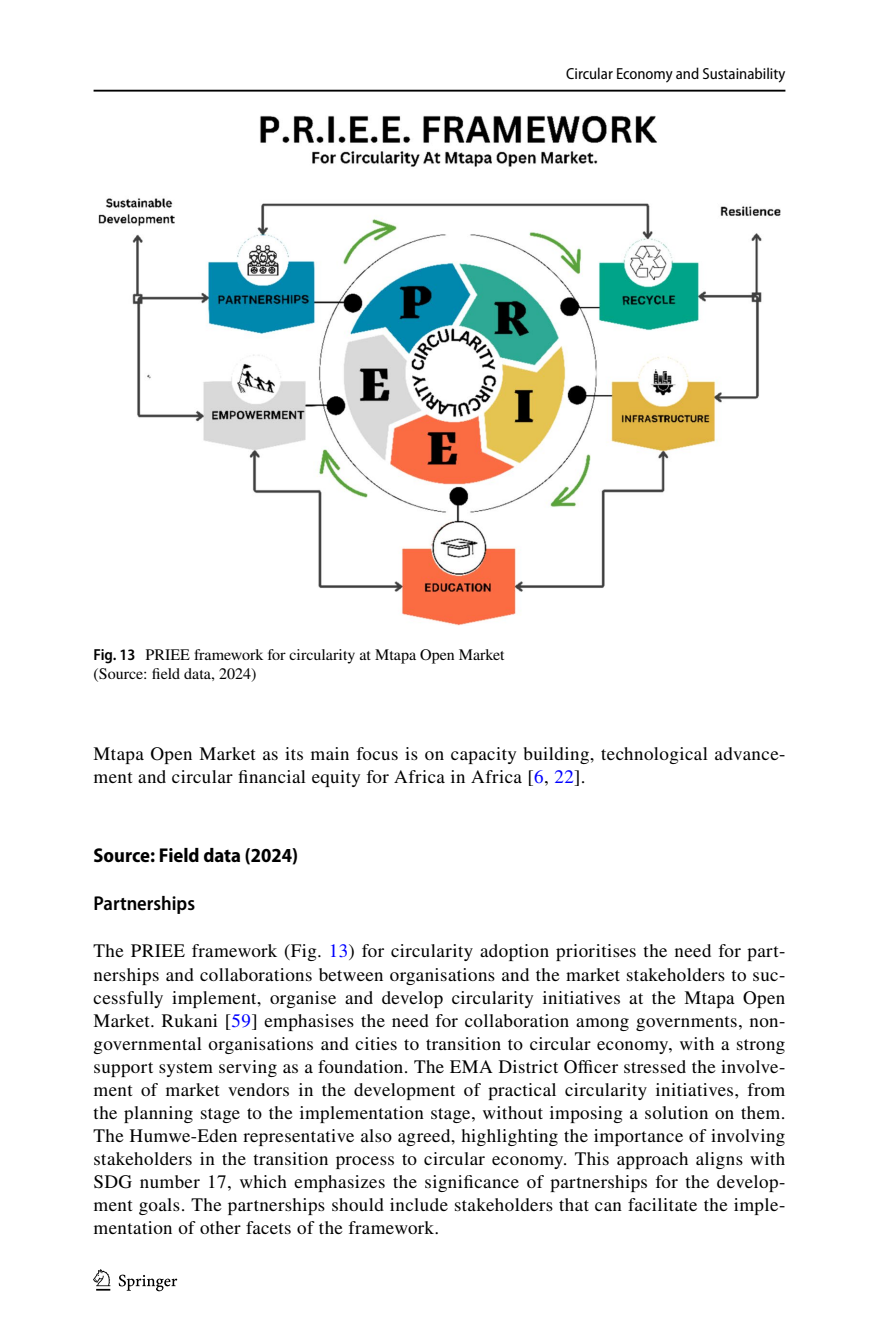
<style>
.page{position:relative;width:879px;height:1333px;background:#fff}
.page>*{position:absolute;margin:0;border:0;box-sizing:border-box;transform-origin:0 0}
.t1{font:700 semi-condensed 20px "Myriad Pro";color:#000}
.t2{font:600 semi-condensed 20px "Myriad Pro";color:#000}
.t3{font:19px/23px "STIX";letter-spacing:.02em;color:#000}
.t4{font:16px/18.4px "STIX";color:#000}
.t5{font:semi-condensed 16px "Myriad Pro";color:#000}
.s1{font-family:"Myriad Pro";font-weight:600;font-stretch:semi-condensed}
.s2{color:#00f}
</style>
<div class="page">
<hr style="left:94px;top:90px;width:691px;height:2px;background:#000">
<svg style="left:93px;top:1269px;width:17px;height:21px"></svg>
<svg style="left:119px;top:1274px;width:58px;height:17px"></svg>
<img style="left:99px;top:116px;width:681px;height:509px">
<p class="t5" style="left:566px;top:65px;width:221px">Circular Economy and Sustainability</p>
<p class="t4" style="left:94px;top:647px;width:412px"><span class="s1">Fig. 13</span> PRIEE framework for circularity at Mtapa Open Market (Source: field data, 2024)</p>
<p class="t3" style="left:94px;top:743px;width:693px">Mtapa Open Market as its main focus is on capacity building, technological advance&shy;ment and circular financial equity for Africa in Africa [<span class="s2">6</span>, <span class="s2">22</span>].</p>
<p class="t1" style="left:94px;top:844px;width:206px">Source: Field data (2024)</p>
<p class="t2" style="left:94px;top:892px;width:103px">Partnerships</p>
<p class="t3" style="left:94px;top:940px;width:693px;text-align:justify">The PRIEE framework (Fig. <span class="s2">13</span>) for circularity adoption prioritises the need for part&shy;nerships and collaborations between organisations and the market stakeholders to suc&shy;cessfully implement, organise and develop circularity initiatives at the Mtapa Open Market. Rukani [<span class="s2">59</span>] emphasises the need for collaboration among governments, non&shy;governmental organisations and cities to transition to circular economy, with a strong support system serving as a foundation. The EMA District Officer stressed the involve&shy;ment of market vendors in the development of practical circularity initiatives, from the planning stage to the implementation stage, without imposing a solution on them.<br>The Humwe-Eden representative also agreed, highlighting the importance of involving stakeholders in the transition process to circular economy. This approach aligns with SDG number 17, which emphasizes the significance of partnerships for the develop&shy;ment goals. The partnerships should include stakeholders that can facilitate the imple&shy;mentation of other facets of the framework.</p>
</div>
